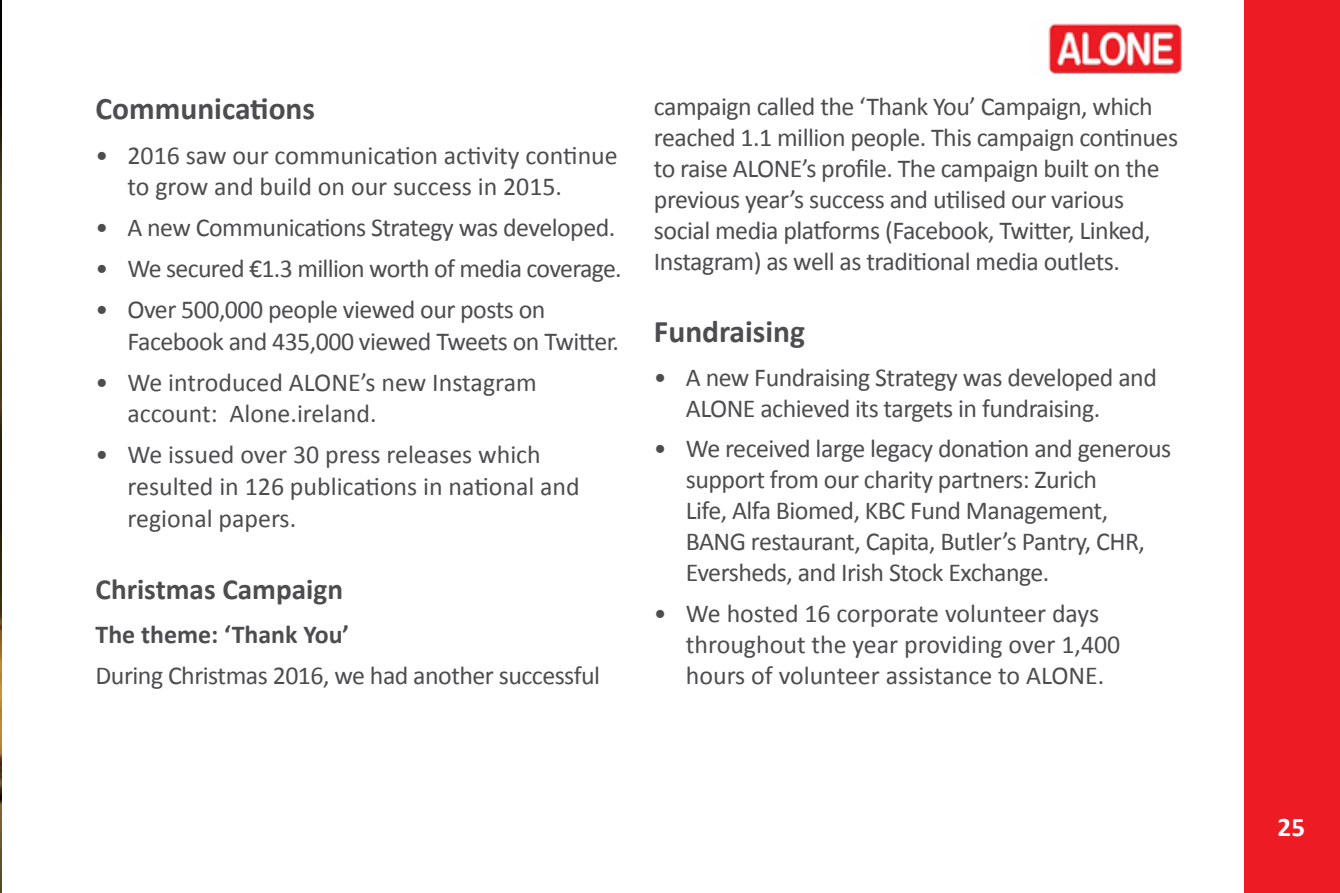
<style>
.page{position:relative;width:1340px;height:893px;background:#fff}
.page>*{position:absolute;margin:0;border:0;box-sizing:border-box;transform-origin:0 0}
.t1{font:700 31.5px "Calibri";color:#4d4d4f}
.t2{font:700 29.25px "Calibri";color:#4d4d4f}
.t3{font:700 27px "Calibri";color:#fff}
.t4{font:25.88px/31.1px "Calibri";letter-spacing:-.02em;color:#4d4d4f}
.t5{font:25.88px/31.5px "Calibri";color:#4d4d4f}
.t6{font:700 25.88px "Calibri";color:#4d4d4f}
</style>
<div class="page">
<div style="left:1244px;top:0;width:95px;height:893px;background:#ed1c24"></div>
<img style="left:1048px;top:23px;width:134px;height:51px">
<img style="left:0;top:0;width:1px;height:893px">
<p class="t1" style="left:96px;top:89px;width:221px">Communications</p>
<p class="t5" style="left:127px;top:139px;width:492px;text-indent:-32px">• 2016 saw our communication activity continue to grow and build on our success in 2015.</p>
<p class="t4" style="left:96px;top:212px;width:521px">• A new Communications Strategy was developed.</p>
<p class="t4" style="left:96px;top:253px;width:528px">• We secured €1.3 million worth of media coverage.</p>
<p class="t4" style="left:127px;top:294px;width:493px;text-indent:-32px">• Over 500,000 people viewed our posts on<br>Facebook and 435,000 viewed Tweets on Twitter.</p>
<p class="t5" style="left:127px;top:367px;width:411px;text-indent:-32px">• We introduced ALONE’s new Instagram account: Alone.ireland.</p>
<p class="t5" style="left:127px;top:439px;width:454px;text-indent:-32px">• We issued over 30 press releases which resulted in 126 publications in national and regional papers.</p>
<p class="t2" style="left:96px;top:571px;width:249px">Christmas Campaign</p>
<p class="t6" style="left:96px;top:618px;width:255px">The theme: ‘Thank You’</p>
<p class="t4" style="left:96px;top:660px;width:506px">During Christmas 2016, we had another successful</p>
<p class="t4" style="left:654px;top:91px;width:525px">campaign called the ‘Thank You’ Campaign, which reached 1.1 million people. This campaign continues to raise ALONE’s profile. The campaign built on the previous year’s success and utilised our various social media platforms (Facebook, Twitter, Linked, Instagram) as well as traditional media outlets.</p>
<p class="t1" style="left:654px;top:312px;width:153px">Fundraising</p>
<p class="t4" style="left:686px;top:362px;width:472px;text-indent:-32px">• A new Fundraising Strategy was developed and<br>ALONE achieved its targets in fundraising.</p>
<p class="t4" style="left:686px;top:433px;width:487px;text-indent:-32px">• We received large legacy donation and generous support from our charity partners: Zurich<br>Life, Alfa Biomed, KBC Fund Management, BANG restaurant, Capita, Butler’s Pantry, CHR, Eversheds, and Irish Stock Exchange.</p>
<p class="t5" style="left:686px;top:598px;width:436px;text-indent:-32px">• We hosted 16 corporate volunteer days throughout the year providing over 1,400 hours of volunteer assistance to ALONE.</p>
<p class="t3" style="left:1277px;top:810px;width:29px">25</p>
</div>
